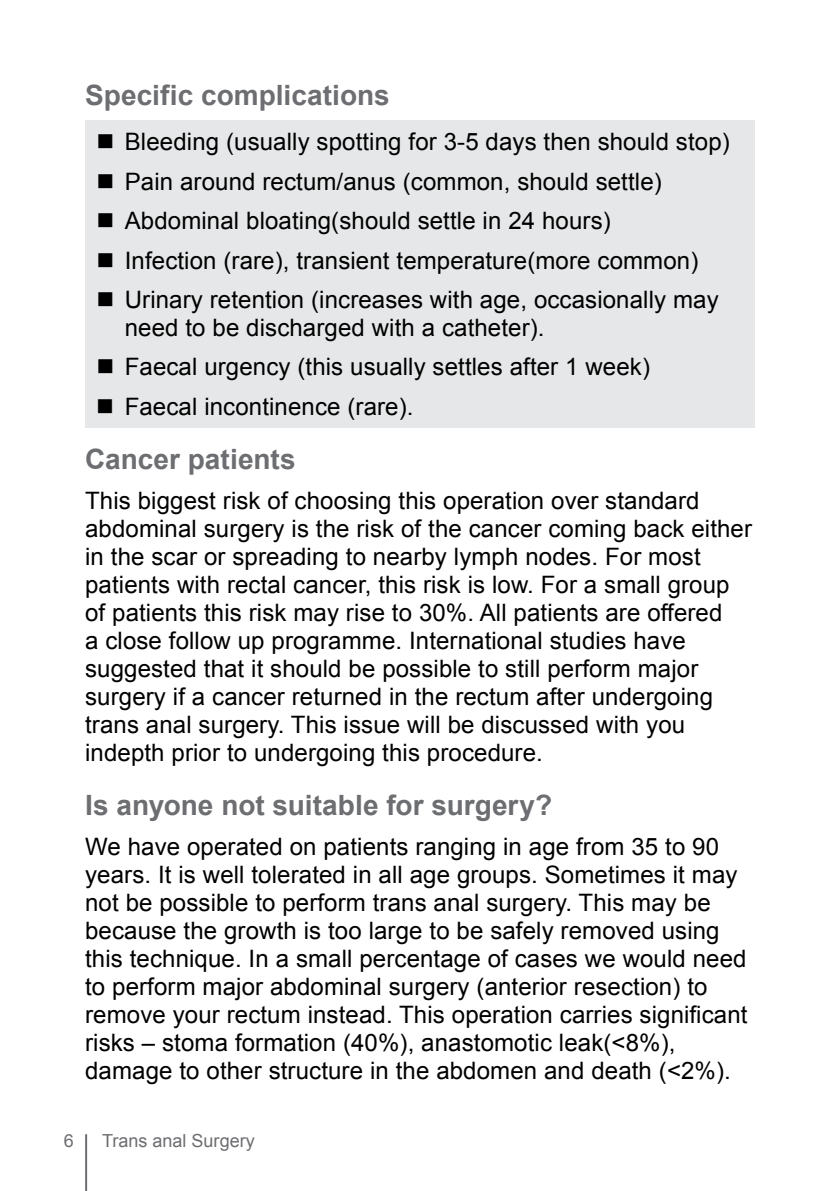
<style>
.page{position:relative;width:840px;height:1191px;background:#fff}
.page>*{position:absolute;margin:0;border:0;box-sizing:border-box;transform-origin:0 0}
.t1{font:700 28px "Arial";color:#6d6e71}
.t2{font:24px/28px "Arial";letter-spacing:.005em;color:#000}
.t3{font:18px "Arial";color:#6d6e71}
</style>
<div class="page">
<div style="left:85px;top:120px;width:669px;height:308px;background:#e6e7e8"></div>
<hr style="left:85px;top:1134px;width:2px;height:57px;background:#6d6e71">
<p class="t1" style="left:85px;top:77px;width:306px">Specific complications</p>
<p class="t2" style="left:96px;top:128px;width:634px">■ Bleeding (usually spotting for 3-5 days then should stop)</p>
<p class="t2" style="left:96px;top:168px;width:566px">■ Pain around rectum/anus (common, should settle)</p>
<p class="t2" style="left:96px;top:207px;width:515px">■ Abdominal bloating(should settle in 24 hours)</p>
<p class="t2" style="left:96px;top:246px;width:603px">■ Infection (rare), transient temperature(more common)</p>
<p class="t2" style="left:125px;top:286px;width:595px;text-indent:-28px">■ Urinary retention (increases with age, occasionally may need to be discharged with a catheter).</p>
<p class="t2" style="left:96px;top:353px;width:555px">■ Faecal urgency (this usually settles after 1 week)</p>
<p class="t2" style="left:96px;top:392px;width:318px">■ Faecal incontinence (rare).</p>
<p class="t1" style="left:85px;top:441px;width:212px">Cancer patients</p>
<p class="t2" style="left:85px;top:486px;width:668px">This biggest risk of choosing this operation over standard abdominal surgery is the risk of the cancer coming back either in the scar or spreading to nearby lymph nodes. For most patients with rectal cancer, this risk is low. For a small group of patients this risk may rise to 30%. All patients are offered<br>a close follow up programme. International studies have suggested that it should be possible to still perform major surgery if a cancer returned in the rectum after undergoing trans anal surgery. This issue will be discussed with you indepth prior to undergoing this procedure.</p>
<p class="t1" style="left:85px;top:787px;width:468px">Is anyone not suitable for surgery?</p>
<p class="t2" style="left:85px;top:832px;width:663px">We have operated on patients ranging in age from 35 to 90 years. It is well tolerated in all age groups. Sometimes it may not be possible to perform trans anal surgery. This may be because the growth is too large to be safely removed using this technique. In a small percentage of cases we would need to perform major abdominal surgery (anterior resection) to remove your rectum instead. This operation carries significant risks – stoma formation (40%), anastomotic leak(&lt;8%), damage to other structure in the abdomen and death (&lt;2%).</p>
<p class="t3" style="left:64px;top:1129px;width:12px">6</p>
<p class="t3" style="left:102px;top:1129px;width:154px">Trans anal Surgery</p>
</div>
